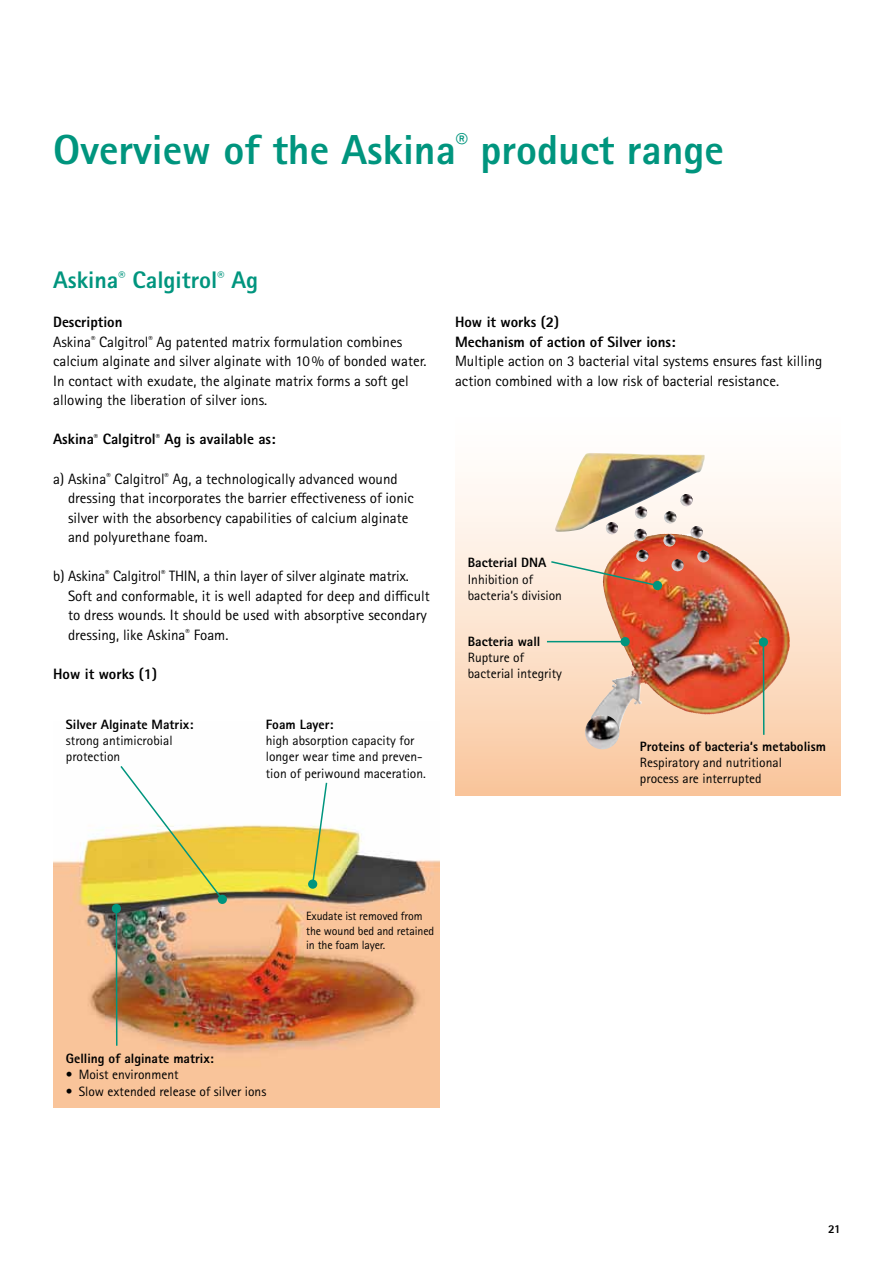
<style>
.page{position:relative;width:893px;height:1263px;background:#fff}
.page>*{position:absolute;margin:0;border:0;box-sizing:border-box;transform-origin:0 0}
.t1{font:800 42px "Rotis Sans Serif Pro";color:#00957e}
.t2{font:800 24px "Rotis Sans Serif Pro";color:#00957e}
.t3{font:15px/19.5px "Rotis Sans Serif Pro";color:#000}
.t4{font:800 15px/19.5px "Rotis Sans Serif Pro";color:#000}
.t5{font:13.5px/16.2px "Rotis Sans Serif Pro";color:#000}
.t6{font:800 13.5px "Rotis Sans Serif Pro";color:#000}
.t7{font:12px/14.4px "Rotis Sans Serif Pro";letter-spacing:-.01em;color:#000}
.t8{font:800 12px "Rotis Sans Serif Pro";color:#000}
.s1{font-weight:800}
</style>
<div class="page">
<svg style="left:455px;top:479px;width:386px;height:316px;background:#f2c4ab"></svg>
<img style="left:705px;top:550px;width:5px;height:13px">
<img style="left:585px;top:715px;width:34px;height:34px;border-radius:17px">
<img style="left:555px;top:453px;width:150px;height:41px">
<img style="left:550px;top:494px;width:155px;height:93px">
<div style="left:653px;top:581px;width:9px;height:9px;background:#00957e;border-radius:50%"></div>
<hr style="left:547px;top:641px;width:78px;height:1px;background:#00957e">
<div style="left:620px;top:637px;width:10px;height:9px;background:#00957e;border-radius:50%"></div>
<hr style="left:763px;top:642px;width:1px;height:93px;background:#00957e">
<svg style="left:758px;top:637px;width:11px;height:10px"></svg>
<img style="left:53px;top:824px;width:386px;height:284px">
<div style="left:218px;top:895px;width:9px;height:9px;background:#00957e;border-radius:50%"></div>
<svg style="left:311px;top:782px;width:17px;height:104px"></svg>
<div style="left:308px;top:879px;width:9px;height:10px;background:#00957e;border-radius:50%"></div>
<hr style="left:116px;top:908px;width:1px;height:138px;background:#00957e">
<svg style="left:111px;top:766px;width:113px;height:148px"></svg>
<h1 class="t1" style="left:53px;top:123px;width:672px">Overview of the Askina<sup>®</sup> product range</h1>
<h2 class="t2" style="left:53px;top:265px;width:206px">Askina<sup>®</sup> Calgitrol<sup>®</sup> Ag</h2>
<p class="t3" style="left:53px;top:313px;width:375px"><span class="s1">Description<br></span>Askina<sup>®</sup> Calgitrol<sup>®</sup> Ag patented matrix formulation combines calcium alginate and silver alginate with 10% of bonded water.<br>In contact with exudate, the alginate matrix forms a soft gel allowing the liberation of silver ions.</p>
<p class="t4" style="left:53px;top:430px;width:224px">Askina<sup>®</sup> Calgitrol<sup>®</sup> Ag is available as:</p>
<p class="t3" style="left:68px;top:469px;width:347px;text-indent:-15px">a) Askina<sup>®</sup> Calgitrol<sup>®</sup> Ag, a technologically advanced wound dressing that incorporates the barrier effectiveness of ionic silver with the absorbency capabilities of calcium alginate and polyurethane foam.</p>
<p class="t3" style="left:68px;top:566px;width:363px;text-indent:-15px">b) Askina<sup>®</sup> Calgitrol<sup>®</sup> THIN, a thin layer of silver alginate matrix.<br>Soft and conformable, it is well adapted for deep and difficult to dress wounds. It should be used with absorptive secondary dressing, like Askina<sup>®</sup> Foam.</p>
<p class="t4" style="left:53px;top:664px;width:106px">How it works (1)</p>
<p class="t6" style="left:66px;top:716px;width:129px">Silver Alginate Matrix:</p>
<p class="t5" style="left:66px;top:732px;width:108px">strong antimicrobial protection</p>
<p class="t6" style="left:266px;top:716px;width:69px">Foam Layer:</p>
<p class="t5" style="left:266px;top:732px;width:162px">high absorption capacity for longer wear time and preven&shy;tion of periwound maceration.</p>
<p class="t4" style="left:455px;top:313px;width:222px">How it works (2)<br>Mechanism of action of Silver ions:</p>
<p class="t3" style="left:455px;top:352px;width:369px">Multiple action on 3 bacterial vital systems ensures fast killing action combined with a low risk of bacterial resistance.</p>
<p class="t6" style="left:468px;top:554px;width:80px">Bacterial DNA</p>
<p class="t5" style="left:468px;top:571px;width:96px">Inhibition of bacteria‘s division</p>
<p class="t6" style="left:468px;top:633px;width:74px">Bacteria wall</p>
<p class="t5" style="left:468px;top:649px;width:96px">Rupture of bacterial integrity</p>
<p class="t6" style="left:640px;top:738px;width:187px">Proteins of bacteria‘s metabolism</p>
<p class="t5" style="left:640px;top:755px;width:143px">Respiratory and nutritional process are interrupted</p>
<p class="t7" style="left:306px;top:909px;width:130px">Exudate ist removed from the wound bed and retained in the foam layer.</p>
<p class="t6" style="left:66px;top:1050px;width:149px">Gelling of alginate matrix:</p>
<p class="t5" style="left:66px;top:1067px;width:114px">• Moist environment</p>
<p class="t5" style="left:66px;top:1083px;width:202px">• Slow extended release of silver ions</p>
<p class="t8" style="left:828px;top:1221px;width:14px">21</p>
</div>
